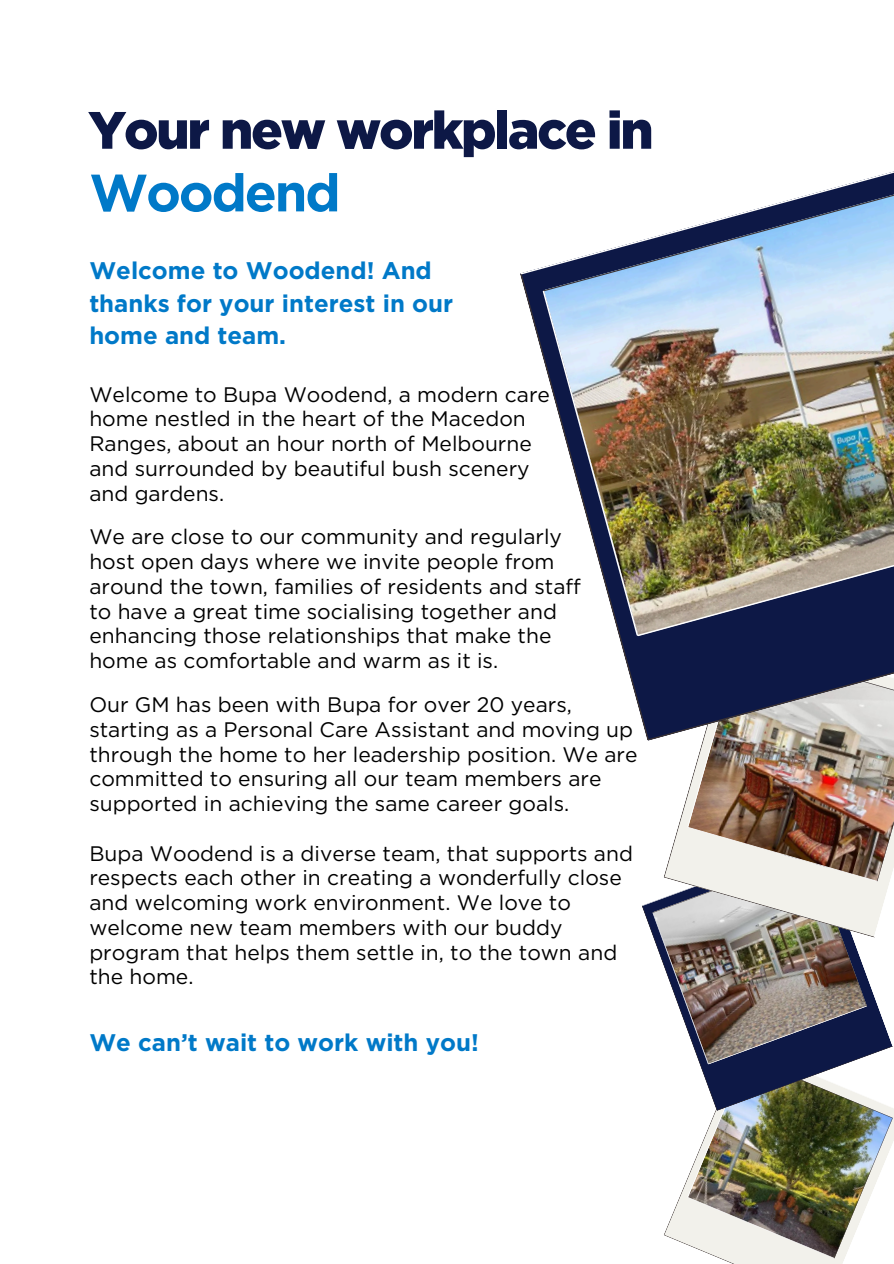
<style>
.page{position:relative;width:894px;height:1264px;background:#fff}
.page>*{position:absolute;margin:0;border:0;box-sizing:border-box;transform-origin:0 0}
.t1{font:900 52.5px "Gotham";letter-spacing:-.04em;color:#0d1846}
.t2{font:700 52.5px "Gotham";letter-spacing:-.04em;color:#0079c8}
.t3{font:700 24px/32.7px "Gotham";color:#0079c8}
.t4{font:21px/24.8px "Gotham";color:#000}
</style>
<div class="page">
<svg style="left:664px;top:1179px;width:23px;height:66px;fill:#f2f1eb"></svg>
<img style="left:687px;top:1110px;width:206px;height:153px">
<svg style="left:699px;top:1064px;width:194px;height:46px"></svg>
<img style="left:642px;top:898px;width:251px;height:166px">
<svg style="left:663px;top:796px;width:24px;height:141px"></svg>
<img style="left:687px;top:740px;width:206px;height:197px">
<svg style="left:619px;top:636px;width:274px;height:104px;background:#4f5672"></svg>
<img style="left:520px;top:171px;width:373px;height:465px">
<p class="t1" style="left:88px;top:107px;width:566px">Your new workplace in</p>
<p class="t2" style="left:89px;top:169px;width:253px">Woodend</p>
<p class="t3" style="left:89px;top:255px;width:365px">Welcome to Woodend! And thanks for your interest in our home and team.</p>
<p class="t4" style="left:89px;top:382px;width:462px">Welcome to Bupa Woodend, a modern care home nestled in the heart of the Macedon Ranges, about an hour north of Melbourne and surrounded by beautiful bush scenery and gardens.</p>
<p class="t4" style="left:89px;top:524px;width:493px">We are close to our community and regularly host open days where we invite people from around the town, families of residents and staff to have a great time socialising together and enhancing those relationships that make the home as comfortable and warm as it is.</p>
<h3 class="t4" style="left:89px;top:692px;width:549px">Our GM has been with Bupa for over 20 years, starting as a Personal Care Assistant and moving up through the home to her leadership position. We are committed to ensuring all our team members are supported in achieving the same career goals.</h3>
<p class="t4" style="left:89px;top:840px;width:545px">Bupa Woodend is a diverse team, that supports and respects each other in creating a wonderfully close and welcoming work environment. We love to welcome new team members with our buddy program that helps them settle in, to the town and the home.</p>
<p class="t3" style="left:89px;top:1027px;width:391px">We can’t wait to work with you!</p>
</div>
